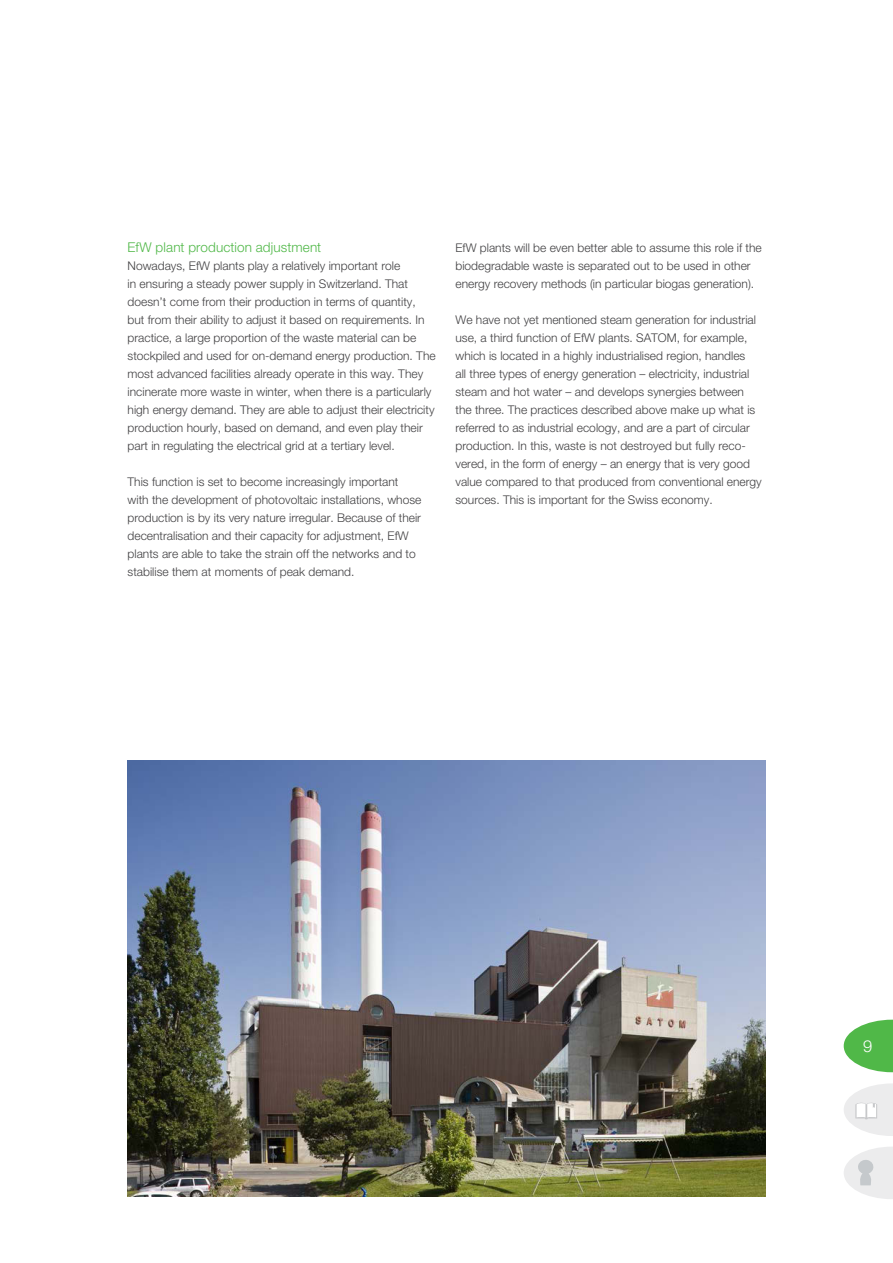
<style>
.page{position:relative;width:893px;height:1263px;background:#fff}
.page>*{position:absolute;margin:0;border:0;box-sizing:border-box;transform-origin:0 0}
.t1{font:300 16.5px "Helvetica Neue LT Std";color:#fff}
.sous-titre_vert{font:300 13.5px "Helvetica Neue LT Std";letter-spacing:.01em;color:#50b848}
.t2{font:300 12px/18px "Helvetica Neue LT Std";color:#414042}
</style>
<div class="page">
<svg style="left:844px;top:1020px;width:49px;height:52px"></svg>
<svg style="left:844px;top:1083px;width:49px;height:53px"></svg>
<svg style="left:844px;top:1147px;width:49px;height:52px"></svg>
<img style="left:128px;top:761px;width:637px;height:436px">
<p class="sous-titre_vert" style="left:128px;top:239px;width:195px">EfW plant production adjustment</p>
<p class="t2" style="left:128px;top:256px;width:310px">Nowadays, EfW plants play a relatively important role<br>in ensuring a steady power supply in Switzerland. That doesn’t come from their production in terms of quantity, but from their ability to adjust it based on requirements. In practice, a large proportion of the waste material can be stockpiled and used for on-demand energy production. The most advanced facilities already operate in this way. They incinerate more waste in winter, when there is a particularly high energy demand. They are able to adjust their electricity production hourly, based on demand, and even play their part in regulating the electrical grid at a tertiary level.</p>
<p class="t2" style="left:128px;top:472px;width:295px">This function is set to become increasingly important with the development of photovoltaic installations, whose production is by its very nature irregular. Because of their decentralisation and their capacity for adjustment, EfW plants are able to take the strain off the networks and to stabilise them at moments of peak demand.</p>
<p class="t2" style="left:455px;top:238px;width:308px">EfW plants will be even better able to assume this role if the biodegradable waste is separated out to be used in other energy recovery methods (in particular biogas generation).</p>
<p class="t2" style="left:455px;top:310px;width:308px">We have not yet mentioned steam generation for industrial use, a third function of EfW plants. SATOM, for example, which is located in a highly industrialised region, handles<br>all three types of energy generation – electricity, industrial steam and hot water – and develops synergies between the three. The practices described above make up what is referred to as industrial ecology, and are a part of circular production. In this, waste is not destroyed but fully reco&shy;vered, in the form of energy – an energy that is very good value compared to that produced from conventional energy sources. This is important for the Swiss economy.</p>
<h1 class="t1" style="left:863px;top:1036px;width:11px">9</h1>
</div>
